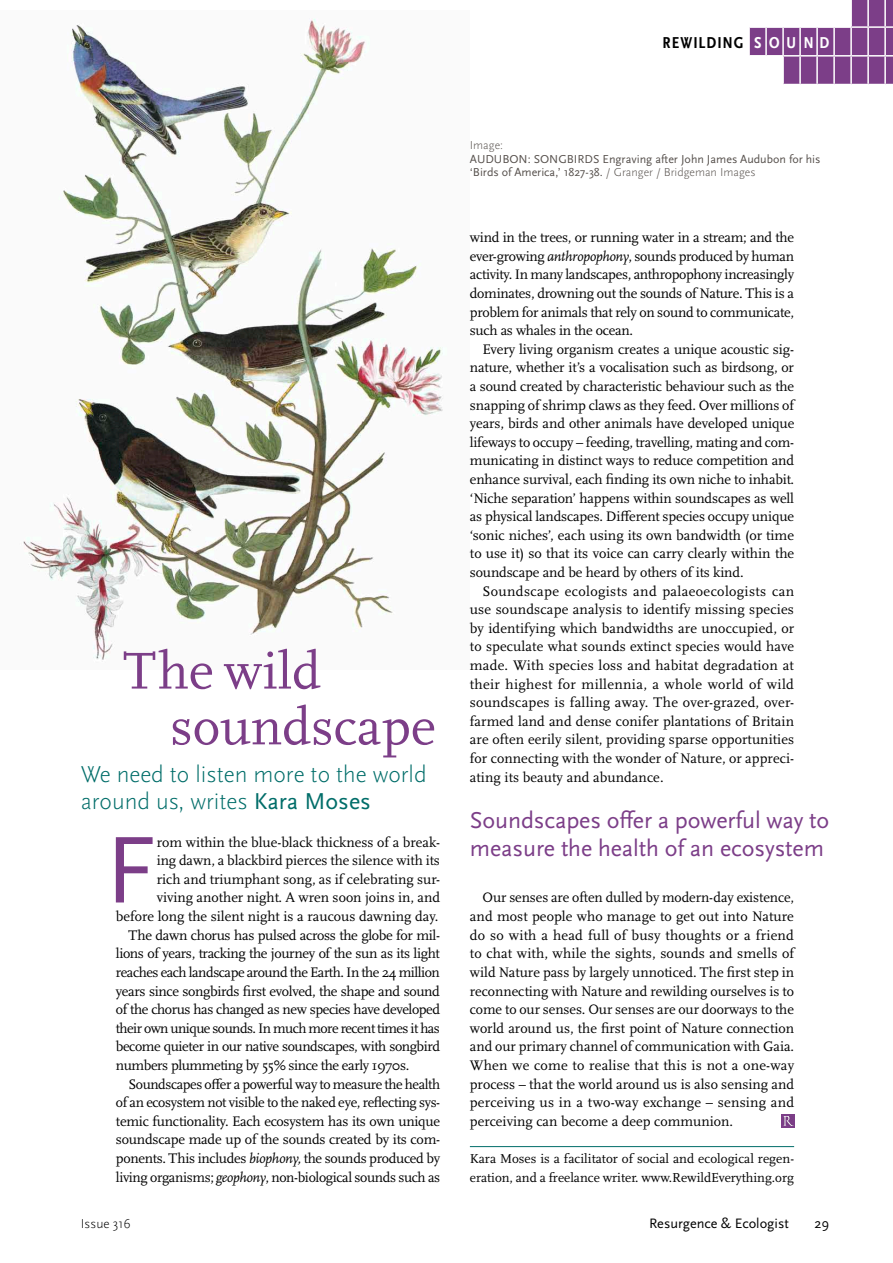
<style>
.page{position:relative;width:893px;height:1263px;background:#fff}
.page>*{position:absolute;margin:0;border:0;box-sizing:border-box;transform-origin:0 0}
.t1{font:99px "Scala Sans Pro";color:#7c3e88}
.t2{font:54px/55.8px "Scala Pro";color:#7c3e88}
.t3{font:24px/27.9px "Scala Sans Pro";letter-spacing:-.005em;color:#7c3e88}
.t4{font:300 24px/27.9px "Scala Sans Pro";color:#006d69}
.t5{font:700 condensed 16.5px "Scala Sans Pro";letter-spacing:.06em;color:#000}
.t6{font:14.4px/18.6px "Scala Pro";letter-spacing:-.02em;color:#000;text-align:justify}
.t7{font:14.4px "Scala Pro";color:#000}
.t8{font:14.25px "Scala Sans Pro";color:#000}
.t9{font:13.5px/18.6px "Scala Pro";color:#000}
.t10{font:300 13.5px "Scala Sans Pro";color:#000}
.t11{font:12px/13.5px "Scala Sans Pro";color:#57514d}
.t12{font:300 12px "Scala Sans Pro";color:#57514d}
.s1{color:#fff}
.s2{font-weight:400}
.s3{font-style:italic}
.s4{font-weight:300}
</style>
<div class="page">
<svg style="left:781px;top:1114px;width:14px;height:13px"></svg>
<svg style="left:783px;top:1116px;width:10px;height:9px"></svg>
<img style="left:23px;top:18px;width:420px;height:644px">
<hr style="left:470px;top:1146px;width:324px;height:1px;background:#006d69">
<svg style="left:749px;top:0;width:144px;height:85px"></svg>
<p class="t5" style="left:663px;top:33px;width:168px">REWILDING <span class="s1">S O U N D</span></p>
<h2 class="t2" style="left:170px;top:644px;width:267px;text-indent:-47px">The wild soundscape</h2>
<h3 class="t4" style="left:81px;top:760px;width:347px">We need to listen more to the world around us, writes <span class="s2">Kara Moses</span></h3>
<h1 class="t1" style="left:105px;top:813px;width:53px">F</h1>
<p class="t7" style="left:157px;top:834px;width:285px">rom within the blue-black thickness of a break-</p>
<p class="t6" style="left:157px;top:851px;width:285px">ing dawn, a blackbird pierces the silence with its</p>
<p class="t7" style="left:157px;top:871px;width:285px">rich and triumphant song, as if celebrating sur-</p>
<p class="t7" style="left:157px;top:889px;width:285px">viving another night. A wren soon joins in, and</p>
<p class="t7" style="left:116px;top:908px;width:324px">before long the silent night is a raucous dawning day.</p>
<p class="t6" style="left:129px;top:926px;width:313px">The dawn chorus has pulsed across the globe for mil-</p>
<p class="t6" style="left:116px;top:944px;width:326px">lions of years, tracking the journey of the sun as its light</p>
<p class="t6" style="left:116px;top:963px;width:326px">reaches each landscape around the Earth. In the 24 million</p>
<p class="t6" style="left:116px;top:982px;width:326px">years since songbirds first evolved, the shape and sound</p>
<p class="t6" style="left:116px;top:1000px;width:326px">of the chorus has changed as new species have developed</p>
<p class="t6" style="left:116px;top:1019px;width:326px">their own unique sounds. In much more recent times it has</p>
<p class="t6" style="left:116px;top:1037px;width:326px">become quieter in our native soundscapes, with songbird</p>
<p class="t6" style="left:116px;top:1056px;width:295px">numbers plummeting by 55% since the early 1970s.</p>
<p class="t6" style="left:129px;top:1075px;width:313px">Soundscapes offer a powerful way to measure the health</p>
<p class="t6" style="left:116px;top:1093px;width:326px">of an ecosystem not visible to the naked eye, reflecting sys-</p>
<p class="t6" style="left:116px;top:1112px;width:326px">temic functionality. Each ecosystem has its own unique</p>
<p class="t6" style="left:116px;top:1130px;width:326px">soundscape made up of the sounds created by its com-</p>
<p class="t6" style="left:116px;top:1149px;width:326px">ponents. This includes <span class="s3">biophony,</span> the sounds produced by</p>
<p class="t6" style="left:116px;top:1168px;width:326px">living organisms; <span class="s3">geophony</span>, non-biological sounds such as</p>
<p class="t12" style="left:470px;top:138px;width:35px">Image:</p>
<p class="t11" style="left:470px;top:152px;width:352px">AUDUBON: SONGBIRDS Engraving after John James Audubon for his ‘Birds of America,’ 1827-38. <span class="s4">/ Granger / Bridgeman Images</span></p>
<p class="t6" style="left:470px;top:228px;width:326px">wind in the trees, or running water in a stream; and the ever-growing <span class="s3">anthropophony</span>, sounds produced by human activity. In many landscapes, anthropophony increasingly dominates, drowning out the sounds of Nature. This is a problem for animals that rely on sound to communicate, such as whales in the ocean.</p>
<p class="t6" style="left:470px;top:340px;width:326px;text-indent:13px">Every living organism creates a unique acoustic sig&shy;nature, whether it’s a vocalisation such as birdsong, or a sound created by characteristic behaviour such as the snapping of shrimp claws as they feed. Over millions of years, birds and other animals have developed unique lifeways to occupy – feeding, travelling, mating and com&shy;municating in distinct ways to reduce competition and enhance survival, each finding its own niche to inhabit. ‘Niche separation’ happens within soundscapes as well as physical landscapes. Different species occupy unique ‘sonic niches’, each using its own bandwidth (or time to use it) so that its voice can carry clearly within the soundscape and be heard by others of its kind.</p>
<p class="t6" style="left:470px;top:582px;width:326px;text-indent:13px">Soundscape ecologists and palaeoecologists can use soundscape analysis to identify missing species by identifying which bandwidths are unoccupied, or to speculate what sounds extinct species would have made. With species loss and habitat degradation at their highest for millennia, a whole world of wild soundscapes is falling away. The over-grazed, over&shy;farmed land and dense conifer plantations of Britain are often eerily silent, providing sparse opportunities for connecting with the wonder of Nature, or appreci&shy;ating its beauty and abundance.</p>
<h3 class="t3" style="left:470px;top:806px;width:361px">Soundscapes offer a powerful way to measure the health of an ecosystem</h3>
<p class="t6" style="left:470px;top:889px;width:326px;text-indent:13px">Our senses are often dulled by modern-day existence, and most people who manage to get out into Nature do so with a head full of busy thoughts or a friend to chat with, while the sights, sounds and smells of wild Nature pass by largely unnoticed. The first step in reconnecting with Nature and rewilding ourselves is to come to our senses. Our senses are our doorways to the world around us, the first point of Nature connection and our primary channel of communication with Gaia.<br>When we come to realise that this is not a one-way process – that the world around us is also sensing and perceiving us in a two-way exchange – sensing and perceiving can become a deep communion.</p>
<p class="t9" style="left:470px;top:1149px;width:326px">Kara Moses is a facilitator of social and ecological regen&shy;eration, and a freelance writer. www.RewildEverything.org</p>
<p class="t10" style="left:81px;top:1216px;width:51px">Issue 316</p>
<p class="t8" style="left:649px;top:1215px;width:141px">Resurgence &amp; Ecologist</p>
<p class="t8" style="left:814px;top:1215px;width:16px">29</p>
</div>
